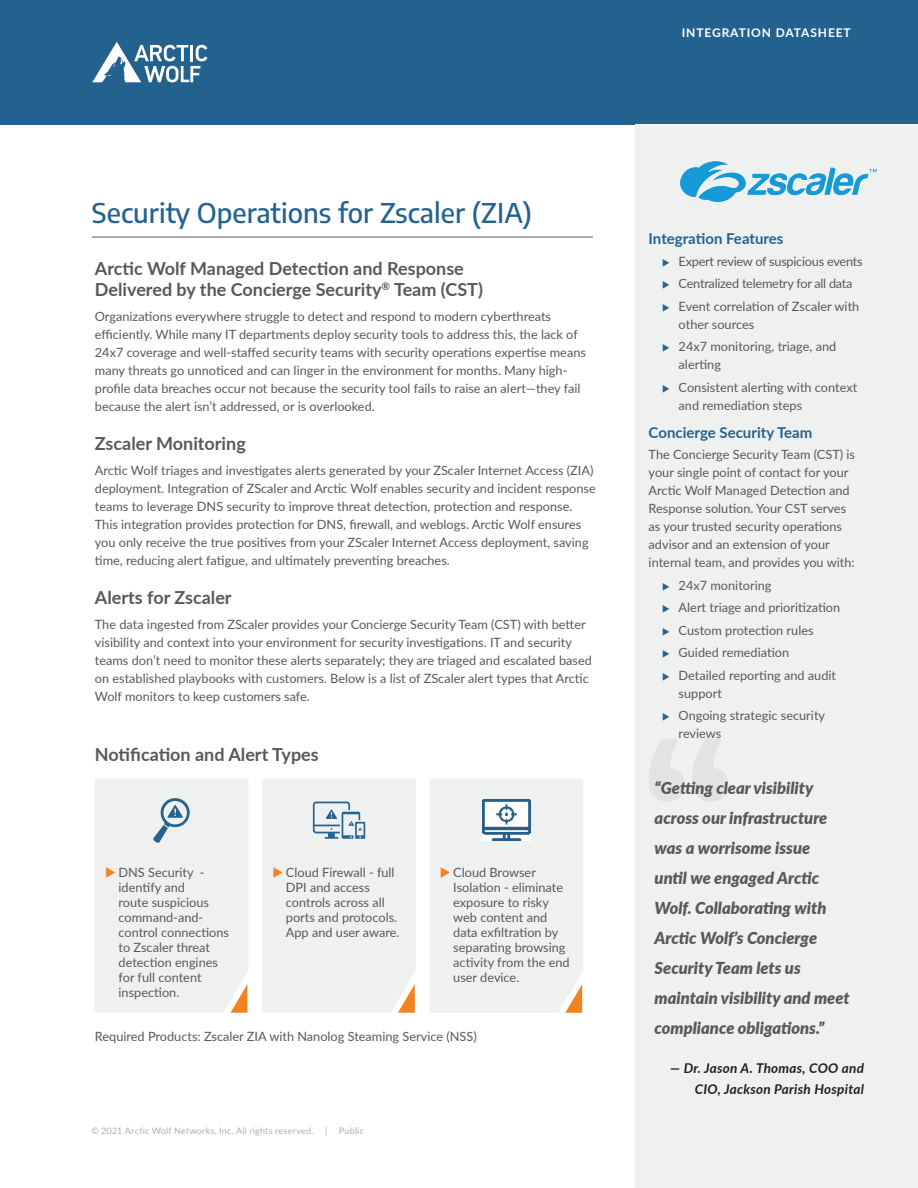
<style>
.page{position:relative;width:918px;height:1188px;background:#fff}
.page>*{position:absolute;margin:0;border:0;box-sizing:border-box;transform-origin:0 0}
.t1{font:100 condensed 27px "Encode Sans";color:#23628f}
.t2{font:700 18px/21px "Lato";color:#58595b}
.t3{font:italic 900 16.5px/30px "Lato";color:#58595b}
.t4{font:700 15px "Lato";color:#23628f}
.t5{font:italic 700 13.5px/21px "Lato";letter-spacing:.02em;color:#231f20;text-align:right}
.t6{font:12.75px/18px "Lato";color:#57585a}
.t7{font:12.75px/22.5px "Lato";letter-spacing:-.02em;color:#57585a}
.t8{font:700 12px "Lato";letter-spacing:.075em;color:#fff}
.t9{font:9px "Lato";letter-spacing:.025em;color:#abafb1}
</style>
<div class="page">
<div style="left:0;top:0;width:918px;height:124px;background:#23628f"></div>
<svg style="left:92px;top:42px;width:115px;height:40px"></svg>
<div style="left:636px;top:124px;width:282px;height:1064px;background:#eff1f1"></div>
<hr style="left:92px;top:237px;width:501px;height:1px;background:#58595b">
<svg style="left:649px;top:739px;width:79px;height:62px"></svg>
<img style="left:681px;top:161px;width:195px;height:41px">
<div style="left:95px;top:779px;width:153px;height:234px;background:#eff1f1"></div>
<div style="left:262px;top:779px;width:154px;height:234px;background:#eff1f1"></div>
<svg style="left:430px;top:779px;width:153px;height:234px"></svg>
<p class="t8" style="left:682px;top:24px;width:171px">INTEGRATION DATASHEET</p>
<h1 class="t1" style="left:92px;top:195px;width:442px">Security Operations for Zscaler (ZIA)</h1>
<h2 class="t2" style="left:95px;top:258px;width:390px">Arctic Wolf Managed Detection and Response<br>Delivered by the Concierge Security<sup>®</sup> Team (CST)</h2>
<p class="t6" style="left:95px;top:307px;width:493px">Organizations everywhere struggle to detect and respond to modern cyberthreats efficiently. While many IT departments deploy security tools to address this, the lack of 24x7 coverage and well-staffed security teams with security operations expertise means many threats go unnoticed and can linger in the environment for months. Many high&shy;profile data breaches occur not because the security tool fails to raise an alert—they fail because the alert isn’t addressed, or is overlooked.</p>
<h2 class="t2" style="left:95px;top:432px;width:152px">Zscaler Monitoring</h2>
<p class="t6" style="left:95px;top:461px;width:502px">Arctic Wolf triages and investigates alerts generated by your ZScaler Internet Access (ZIA) deployment. Integration of ZScaler and Arctic Wolf enables security and incident response teams to leverage DNS security to improve threat detection, protection and response.<br>This integration provides protection for DNS, firewall, and weblogs. Arctic Wolf ensures you only receive the true positives from your ZScaler Internet Access deployment, saving time, reducing alert fatigue, and ultimately preventing breaches.</p>
<h2 class="t2" style="left:95px;top:586px;width:138px">Alerts for Zscaler</h2>
<p class="t6" style="left:95px;top:615px;width:499px">The data ingested from ZScaler provides your Concierge Security Team (CST) with better visibility and context into your environment for security investigations. IT and security teams don’t need to monitor these alerts separately; they are triaged and escalated based on established playbooks with customers. Below is a list of ZScaler alert types that Arctic Wolf monitors to keep customers safe.</p>
<h2 class="t2" style="left:95px;top:743px;width:225px">Notification and Alert Types</h2>
<p class="t6" style="left:119px;top:864px;width:112px;line-height:15px">DNS Security - identify and<br>route suspicious command-and&shy;control connections to Zscaler threat detection engines for full content inspection.</p>
<p class="t6" style="left:286px;top:864px;width:115px;line-height:15px">Cloud Firewall - full<br>DPI and access controls across all ports and protocols.<br>App and user aware.</p>
<p class="t6" style="left:453px;top:864px;width:118px;line-height:15px">Cloud Browser<br>Isolation - eliminate exposure to risky web content and data exfiltration by separating browsing activity from the end user device.</p>
<p class="t6" style="left:95px;top:1027px;width:383px">Required Products: Zscaler ZIA with Nanolog Steaming Service (NSS)</p>
<p class="t9" style="left:91px;top:1124px;width:224px">© 2021 Arctic Wolf Networks, Inc. All rights reserved.</p>
<p class="t9" style="left:325px;top:1124px;width:4px">|</p>
<p class="t9" style="left:339px;top:1124px;width:27px">Public</p>
<p class="t4" style="left:649px;top:228px;width:136px">Integration Features</p>
<p class="t7" style="left:679px;top:249px;width:185px">Expert review of suspicious events<br>Centralized telemetry for all data<br>Event correlation of Zscaler with</p>
<p class="t6" style="left:679px;top:312px;width:159px;line-height:22.5px">other sources<br>24x7 monitoring, triage, and</p>
<p class="t6" style="left:679px;top:353px;width:180px;line-height:22.5px">alerting<br>Consistent alerting with context</p>
<p class="t6" style="left:679px;top:395px;width:125px">and remediation steps</p>
<p class="t4" style="left:649px;top:422px;width:165px">Concierge Security Team</p>
<p class="t6" style="left:649px;top:445px;width:208px">The Concierge Security Team (CST) is your single point of contact for your Arctic Wolf Managed Detection and Response solution. Your CST serves as your trusted security operations advisor and an extension of your internal team, and provides you with:</p>
<p class="t6" style="left:679px;top:573px;width:163px;line-height:22.5px">24x7 monitoring<br>Alert triage and prioritization<br>Custom protection rules<br>Guided remediation<br>Detailed reporting and audit</p>
<p class="t6" style="left:679px;top:681px;width:148px;line-height:22.5px">support<br>Ongoing strategic security</p>
<p class="t6" style="left:679px;top:724px;width:44px">reviews</p>
<p class="t3" style="left:655px;top:772px;width:197px">“Getting clear visibility across our infrastructure was a worrisome issue<br>until we engaged Arctic<br>Wolf. Collaborating with<br>Arctic Wolf’s Concierge<br>Security Team lets us maintain visibility and meet compliance obligations.”</p>
<p class="t5" style="left:670px;top:1057px;width:195px">— Dr. Jason A. Thomas, COO and<br>CIO, Jackson Parish Hospital</p>
</div>
